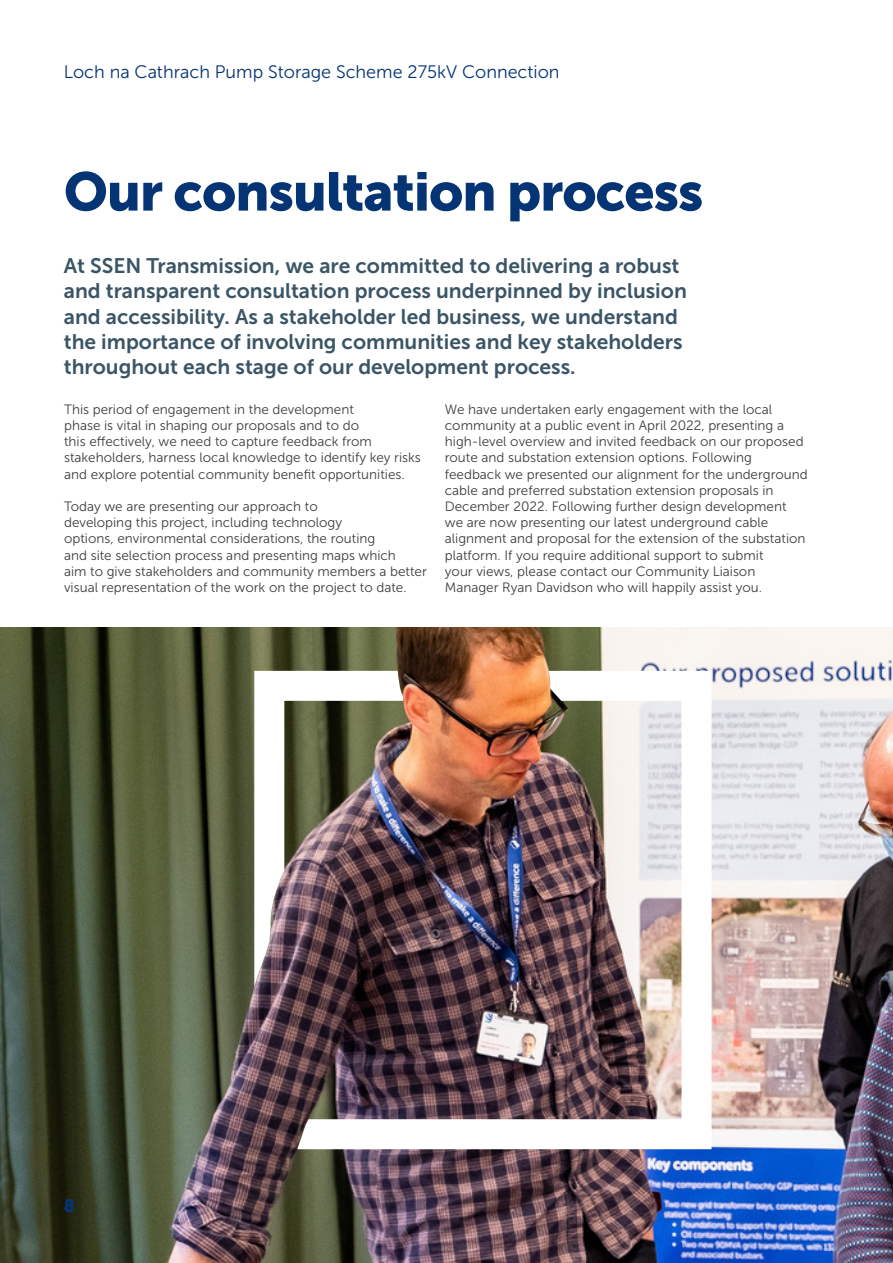
<style>
.page{position:relative;width:893px;height:1263px;background:#fff}
.page>*{position:absolute;margin:0;border:0;box-sizing:border-box;transform-origin:0 0}
.Page_Title{font:54px "Museo Sans 900";letter-spacing:-.02em;color:#053474}
.Head_2{font:21px "Museo Sans 700";color:#3b5566}
.t1{font:18px "Museo Sans 300";color:#053474}
.t2{font:18px "Museo Sans 900";color:#053474}
.Body_Text{font:13.5px/16.2px "Museo Sans 300";color:#3e3e3f}
</style>
<div class="page">
<img style="left:0;top:627px;width:893px;height:636px">
<img style="left:254px;top:671px;width:457px;height:478px">
<h3 class="t1" style="left:64px;top:62px;width:497px">Loch na Cathrach Pump Storage Scheme 275kV Connection</h3>
<p class="Page_Title" style="left:64px;top:161px;width:641px">Our consultation process</p>
<p class="Head_2" style="left:64px;top:254px;width:617px">At SSEN Transmission, we are committed to delivering a robust</p>
<p class="Head_2" style="left:64px;top:279px;width:625px">and transparent consultation process underpinned by inclusion</p>
<p class="Head_2" style="left:64px;top:305px;width:616px">and accessibility. As a stakeholder led business, we understand</p>
<p class="Head_2" style="left:64px;top:330px;width:620px">the importance of involving communities and key stakeholders</p>
<p class="Head_2" style="left:64px;top:355px;width:513px">throughout each stage of our development process.</p>
<p class="Body_Text" style="left:64px;top:401px;width:291px">This period of engagement in the development</p>
<p class="Body_Text" style="left:64px;top:417px;width:358px">phase is vital in shaping our proposals and to do<br>this effectively, we need to capture feedback from stakeholders, harness local knowledge to identify key risks and explore potential community benefit opportunities.</p>
<p class="Body_Text" style="left:64px;top:498px;width:255px">Today we are presenting our approach to</p>
<p class="Body_Text" style="left:64px;top:515px;width:280px">developing this project, including technology</p>
<p class="Body_Text" style="left:64px;top:531px;width:313px">options, environmental considerations, the routing</p>
<p class="Body_Text" style="left:64px;top:547px;width:333px">and site selection process and presenting maps which</p>
<p class="Body_Text" style="left:64px;top:563px;width:364px">aim to give stakeholders and community members a better</p>
<p class="Body_Text" style="left:64px;top:579px;width:344px">visual representation of the work on the project to date.</p>
<p class="Body_Text" style="left:445px;top:401px;width:364px">We have undertaken early engagement with the local community at a public event in April 2022, presenting a high-level overview and invited feedback on our proposed route and substation extension options. Following feedback we presented our alignment for the underground cable and preferred substation extension proposals in December 2022. Following further design development we are now presenting our latest underground cable alignment and proposal for the extension of the substation platform. If you require additional support to submit</p>
<p class="Body_Text" style="left:445px;top:563px;width:319px">your views, please contact our Community Liaison<br>Manager Ryan Davidson who will happily assist you.</p>
<h3 class="t2" style="left:64px;top:1196px;width:13px">8</h3>
</div>
